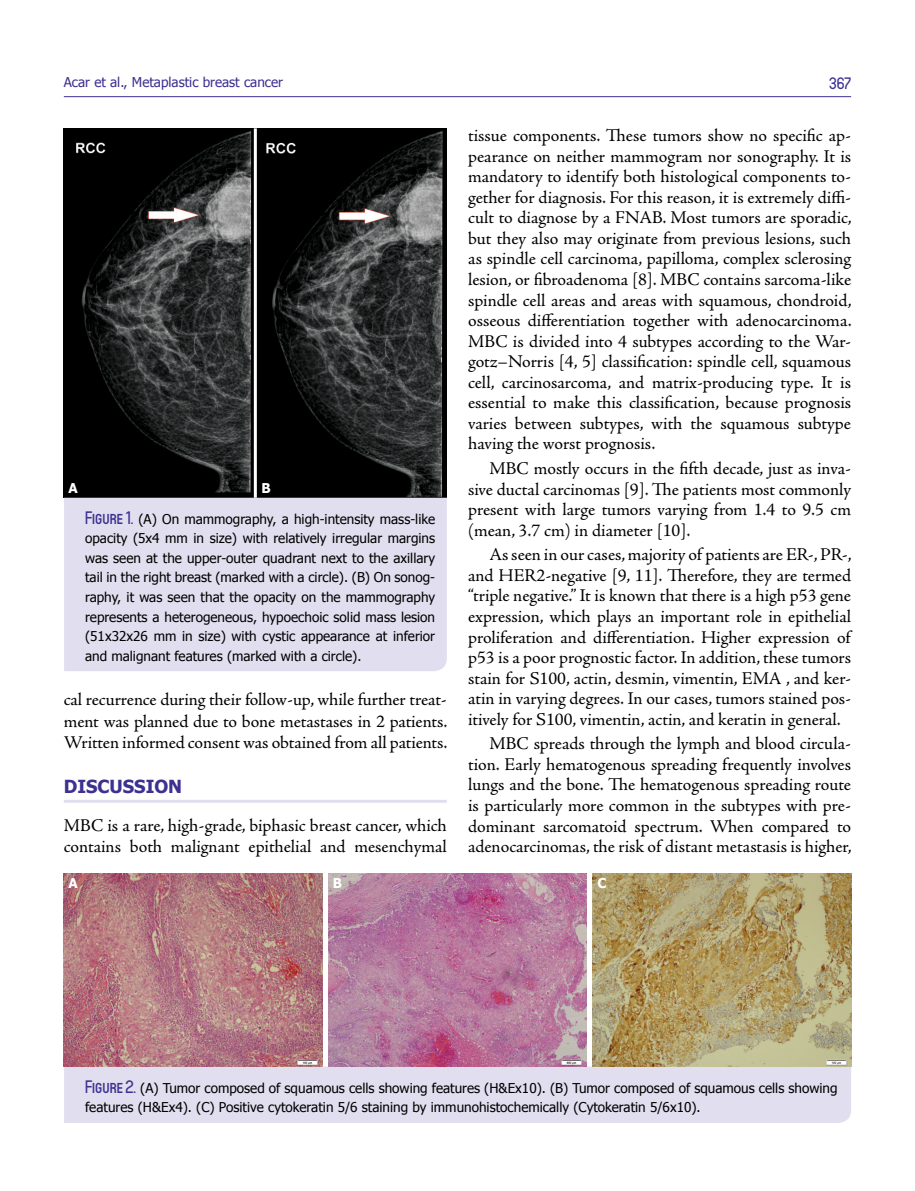
<style>
.page{position:relative;width:915px;height:1191px;background:#fff}
.page>*{position:absolute;margin:0;border:0;box-sizing:border-box;transform-origin:0 0}
.t1{font:18px/20.5px "Adobe Jenson Pro";letter-spacing:-.005em;color:#000;text-align:justify}
.t2{font:700 18px "Tahoma";color:#3c3091}
.t3{font:500 16.5px "Circula";color:#3c3091}
.t4{font:13.5px/19.5px "Tahoma";color:#000;text-align:justify}
.t5{font:13.5px "Tahoma";color:#3c3091}
.t6{font:700 13.5px "Tahoma";color:#fff}
.s1{font-family:"Circula";font-weight:500;font-size:18px;color:#3c3091}
</style>
<div class="page">
<hr style="left:64px;top:800px;width:382px;height:3px;background:#e1dfef">
<hr style="left:64px;top:96px;width:786px;height:1px;background:#3c3091">
<img style="left:64px;top:128px;width:382px;height:370px">
<div style="left:64px;top:498px;width:382px;height:173px;background:#e1dfef"></div>
<hr style="left:254px;top:128px;width:3px;height:370px;background:#fff">
<div style="left:64px;top:1066px;width:786px;height:57px;background:#e1dfef"></div>
<img style="left:64px;top:873px;width:258px;height:193px">
<img style="left:328px;top:873px;width:258px;height:193px">
<img style="left:592px;top:873px;width:258px;height:193px">
<p class="t5" style="left:64px;top:73px;width:221px">Acar et al., Metaplastic breast cancer</p>
<p class="t3" style="left:829px;top:73px;width:23px">367</p>
<p class="t6" style="left:69px;top:479px;width:11px">A</p>
<p class="t6" style="left:261px;top:479px;width:11px">B</p>
<p class="t4" style="left:85px;top:509px;width:351px"><span class="s1">Figure 1.</span> (A) On mammography, a high-intensity mass-like opacity (5x4 mm in size) with relatively irregular margins was seen at the upper-outer quadrant next to the axillary tail in the right breast (marked with a circle). (B) On sonog&shy;raphy, it was seen that the opacity on the mammography represents a heterogeneous, hypoechoic solid mass lesion (51x32x26 mm in size) with cystic appearance at inferior and malignant features (marked with a circle).</p>
<p class="t1" style="left:64px;top:689px;width:385px;line-height:21.1px">cal recurrence during their follow-up, while further treat&shy;ment was planned due to bone metastases in 2 patients.<br>Written informed consent was obtained from all patients.</p>
<p class="t2" style="left:64px;top:774px;width:120px">DISCUSSION</p>
<p class="t1" style="left:64px;top:815px;width:384px;line-height:21.1px">MBC is a rare, high-grade, biphasic breast cancer, which contains both malignant epithelial and mesenchymal</p>
<p class="t1" style="left:468px;top:126px;width:385px">tissue components. These tumors show no specific ap&shy;pearance on neither mammogram nor sonography. It is mandatory to identify both histological components to&shy;gether for diagnosis. For this reason, it is extremely diffi&shy;cult to diagnose by a FNAB. Most tumors are sporadic, but they also may originate from previous lesions, such as spindle cell carcinoma, papilloma, complex sclerosing lesion, or fibroadenoma [8]. MBC contains sarcoma-like spindle cell areas and areas with squamous, chondroid, osseous differentiation together with adenocarcinoma.<br>MBC is divided into 4 subtypes according to the War&shy;gotz–Norris [4, 5] classification: spindle cell, squamous cell, carcinosarcoma, and matrix-producing type. It is essential to make this classification, because prognosis varies between subtypes, with the squamous subtype having the worst prognosis.</p>
<p class="t1" style="left:468px;top:458px;width:384px;text-indent:21px">MBC mostly occurs in the fifth decade, just as inva&shy;sive ductal carcinomas [9]. The patients most commonly present with large tumors varying from 1.4 to 9.5 cm (mean, 3.7 cm) in diameter [10].</p>
<p class="t1" style="left:468px;top:545px;width:385px;text-indent:21px">As seen in our cases, majority of patients are ER-, PR-, and HER2-negative [9, 11]. Therefore, they are termed “triple negative.” It is known that there is a high p53 gene expression, which plays an important role in epithelial proliferation and differentiation. Higher expression of p53 is a poor prognostic factor. In addition, these tumors stain for S100, actin, desmin, vimentin, EMA , and ker&shy;atin in varying degrees. In our cases, tumors stained pos&shy;itively for S100, vimentin, actin, and keratin in general.</p>
<p class="t1" style="left:468px;top:734px;width:385px;text-indent:21px">MBC spreads through the lymph and blood circula&shy;tion. Early hematogenous spreading frequently involves lungs and the bone. The hematogenous spreading route is particularly more common in the subtypes with pre&shy;dominant sarcomatoid spectrum. When compared to adenocarcinomas, the risk of distant metastasis is higher,</p>
<p class="t6" style="left:69px;top:874px;width:11px">A</p>
<p class="t6" style="left:333px;top:874px;width:11px">B</p>
<p class="t6" style="left:597px;top:874px;width:11px">C</p>
<p class="t4" style="left:85px;top:1077px;width:753px"><span class="s1">Figure 2.</span> (A) Tumor composed of squamous cells showing features (H&amp;Ex10). (B) Tumor composed of squamous cells showing features (H&amp;Ex4). (C) Positive cytokeratin 5/6 staining by immunohistochemically (Cytokeratin 5/6x10).</p>
</div>
